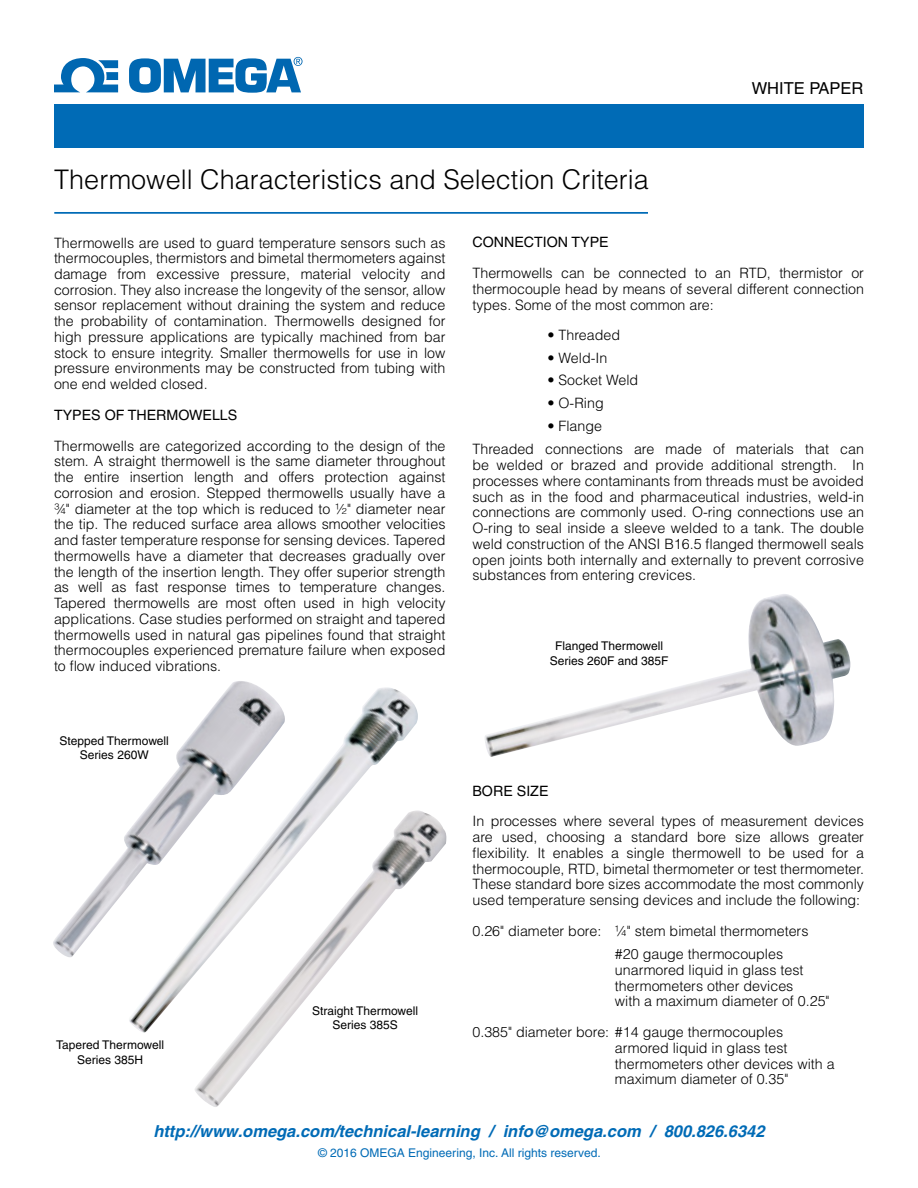
<style>
.page{position:relative;width:918px;height:1188px;background:#fff}
.page>*{position:absolute;margin:0;border:0;box-sizing:border-box;transform-origin:0 0}
.t1{font:300 27px "Helvetica";color:#000}
.t2{font:italic 700 16.5px "Helvetica";color:#006bb6}
.t3{font:16.5px "Helvetica";color:#000}
.t4{font:300 14.25px/15.8px "Helvetica";color:#000;text-align:justify}
.t5{font:14.25px "Helvetica";color:#000}
.t6{font:12px/14.4px "Helvetica";color:#000;text-align:center}
.t7{font:12px "Helvetica";color:#006bb6}
</style>
<div class="page">
<div style="left:54px;top:104px;width:810px;height:43px;background:#006bb6"></div>
<svg style="left:54px;top:58px;width:64px;height:34px"></svg>
<svg style="left:129px;top:57px;width:174px;height:36px"></svg>
<hr style="left:54px;top:212px;width:594px;height:2px;background:#006bb6">
<img style="left:195px;top:810px;width:251px;height:297px">
<img style="left:53px;top:681px;width:206px;height:276px">
<img style="left:129px;top:687px;width:289px;height:346px">
<img style="left:485px;top:594px;width:365px;height:163px">
<h1 class="t1" style="left:54px;top:162px;width:596px">Thermowell Characteristics and Selection Criteria</h1>
<p class="t3" style="left:752px;top:78px;width:113px">WHITE PAPER</p>
<p class="t4" style="left:54px;top:234px;width:393px">Thermowells are used to guard temperature sensors such as thermocouples, thermistors and bimetal thermometers against damage from excessive pressure, material velocity and corrosion. They also increase the longevity of the sensor, allow sensor replacement without draining the system and reduce the probability of contamination. Thermowells designed for high pressure applications are typically machined from bar stock to ensure integrity. Smaller thermowells for use in low pressure environments may be constructed from tubing with one end welded closed.</p>
<p class="t5" style="left:54px;top:407px;width:185px">Types of Thermowells</p>
<p class="t4" style="left:54px;top:438px;width:393px">Thermowells are categorized according to the design of the stem. A straight thermowell is the same diameter throughout the entire insertion length and offers protection against corrosion and erosion. Stepped thermowells usually have a ¾" diameter at the top which is reduced to ½" diameter near the tip. The reduced surface area allows smoother velocities and faster temperature response for sensing devices. Tapered thermowells have a diameter that decreases gradually over the length of the insertion length. They offer superior strength as well as fast response times to temperature changes.<br>Tapered thermowells are most often used in high velocity applications. Case studies performed on straight and tapered thermowells used in natural gas pipelines found that straight thermocouples experienced premature failure when exposed to flow induced vibrations.</p>
<p class="t6" style="left:60px;top:733px;width:111px">Stepped Thermowell<br>Series 260W</p>
<p class="t6" style="left:56px;top:1038px;width:109px">Tapered Thermowell<br>Series 385H</p>
<p class="t6" style="left:312px;top:1003px;width:107px">Straight Thermowell<br>Series 385S</p>
<p class="t5" style="left:472px;top:234px;width:138px">Connection Type</p>
<p class="t4" style="left:472px;top:265px;width:393px">Thermowells can be connected to an RTD, thermistor or thermocouple head by means of several different connection types. Some of the most common are:</p>
<p class="t4" style="left:547px;top:327px;width:74px">• Threaded</p>
<p class="t4" style="left:547px;top:350px;width:61px">• Weld-In</p>
<p class="t4" style="left:547px;top:372px;width:92px">• Socket Weld</p>
<p class="t4" style="left:547px;top:395px;width:58px">• O-Ring</p>
<p class="t4" style="left:472px;top:414px;width:393px;line-height:23.2px;text-indent:75px">• Flange<br>Threaded connections are made of materials that can</p>
<p class="t4" style="left:472px;top:457px;width:393px">be welded or brazed and provide additional strength. In processes where contaminants from threads must be avoided such as in the food and pharmaceutical industries, weld-in connections are commonly used. O-ring connections use an O-ring to seal inside a sleeve welded to a tank. The double weld construction of the ANSI B16.5 flanged thermowell seals open joints both internally and externally to prevent corrosive substances from entering crevices.</p>
<p class="t6" style="left:550px;top:639px;width:119px">Flanged Thermowell<br>Series 260F and 385F</p>
<p class="t5" style="left:472px;top:782px;width:78px">Bore Size</p>
<p class="t4" style="left:472px;top:813px;width:393px">In processes where several types of measurement devices are used, choosing a standard bore size allows greater flexibility. It enables a single thermowell to be used for a thermocouple, RTD, bimetal thermometer or test thermometer.<br>These standard bore sizes accommodate the most commonly used temperature sensing devices and include the following:</p>
<p class="t4" style="left:615px;top:919px;width:195px;line-height:23.2px;text-indent:-142px">0.26" diameter bore: ¼" stem bimetal thermometers #20 gauge thermocouples</p>
<p class="t4" style="left:615px;top:962px;width:216px;text-align:left">unarmored liquid in glass test thermometers other devices<br>with a maximum diameter of 0.25"</p>
<p class="t4" style="left:615px;top:1024px;width:221px;text-align:left;text-indent:-142px">0.385" diameter bore: #14 gauge thermocouples armored liquid in glass test thermometers other devices with a maximum diameter of 0.35"</p>
<p class="t2" style="left:153px;top:1122px;width:613px">http://www.omega.com/technical-learning / info@omega.com / 800.826.6342</p>
<p class="t7" style="left:318px;top:1146px;width:284px">© 2016 OMEGA Engineering, Inc. All rights reserved.</p>
</div>
